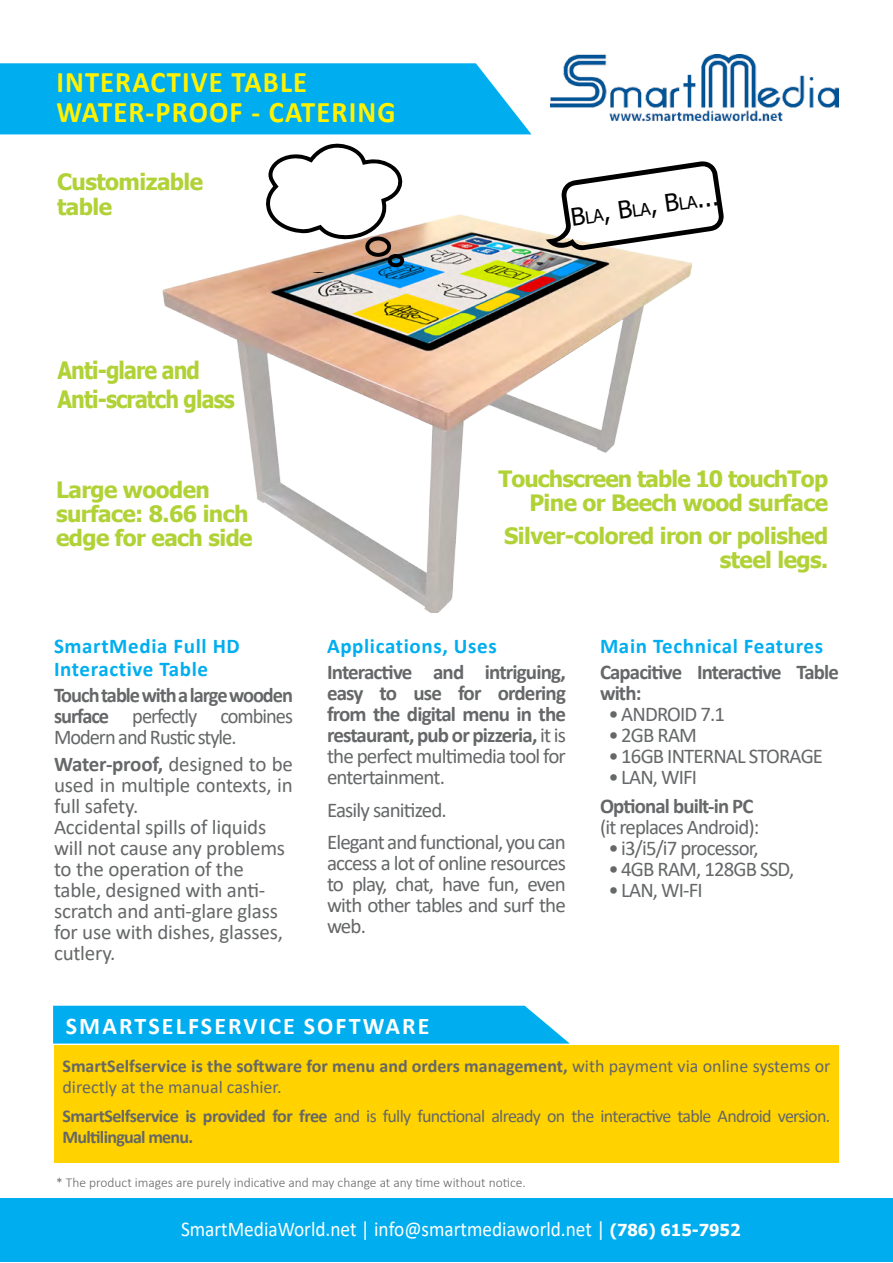
<style>
.page{position:relative;width:893px;height:1263px;background:#fff}
.page>*{position:absolute;margin:0;border:0;box-sizing:border-box;transform-origin:0 0}
.t1{font:700 30px "Calibri";letter-spacing:.04em;color:#fff200;scale:.95 1}
.t2{font:24.15px "Tahoma";color:#000}
.t3{font:700 24px "Tahoma";letter-spacing:-.04em;color:#b0d236;scale:.89 1}
.t4{font:700 24px "Calibri";letter-spacing:.09em;color:#fff}
.t5{font:700 22.5px/24px "Tahoma";letter-spacing:-.025em;color:#b0d236;text-align:right}
.t6{font:21px/21px "Calibri";letter-spacing:-.04em;color:#656768;text-align:justify}
.t7{font:700 21px/21px "Calibri";letter-spacing:-.04em;color:#656768;text-align:justify}
.t8{font:21px/21px "Calibri";letter-spacing:-.01em;color:#656768}
.t9{font:700 21px/23.1px "Calibri";letter-spacing:.03em;color:#00aeef}
.t10{font:21px "Calibri";color:#fff;scale:.92 1}
.t11{font:18px/21px "Calibri";letter-spacing:-.04em;color:#656768}
.t12{font:700 18px/21px "Calibri";color:#656768}
.t13{font:300 13.5px "Calibri";color:#656768}
.s1{font-size:16.95px}
.s2{font-weight:700}
.s3{font-weight:400}
.s4{font-family:"Tahoma";font-weight:700;font-size:16.5px}
</style>
<div class="page">
<div style="left:0;top:1198px;width:893px;height:64px;background:#00aeef"></div>
<img style="left:551px;top:54px;width:288px;height:68px">
<div style="left:0;top:63px;width:531px;height:71px;background:#00aeef"></div>
<img style="left:162px;top:214px;width:530px;height:398px">
<div style="left:54px;top:1045px;width:785px;height:118px;background:#ffd200"></div>
<div style="left:53px;top:1006px;width:516px;height:37px;background:#00aeef"></div>
<svg style="left:256px;top:144px;width:148px;height:129px"></svg>
<svg style="left:546px;top:161px;width:178px;height:89px"></svg>
<p class="t1" style="left:56px;top:60px;width:266px">INTERACTIVE TABLE</p>
<p class="t1" style="left:56px;top:90px;width:358px">WATER-PROOF - CATERING</p>
<p class="t5" style="left:57px;top:171px;width:147px">Customizable</p>
<p class="t5" style="left:57px;top:195px;width:56px">table</p>
<p class="t3" style="left:57px;top:353px;width:162px">Anti-glare and</p>
<p class="t3" style="left:57px;top:382px;width:201px">Anti-scratch glass</p>
<p class="t5" style="left:56px;top:478px;width:198px;text-align:left">Large wooden surface: 8.66 inch edge for each side</p>
<p class="t2" style="left:569px;top:201px;width:150px;rotate:-8deg">B<span class="s1">la</span>, B<span class="s1">la</span>, B<span class="s1">la</span>...</p>
<p class="t5" style="left:499px;top:468px;width:331px">Touchscreen table 10 touchTop<br>Pine or Beech wood surface</p>
<p class="t5" style="left:504px;top:524px;width:325px">Silver-colored iron or polished steel legs.</p>
<p class="t9" style="left:54px;top:634px;width:187px">SmartMedia Full HD<br>Interactive Table</p>
<p class="t6" style="left:54px;top:684px;width:241px"><span class="s2">Touch table with a large wooden surface</span> perfectly combines Modern and Rustic style.</p>
<p class="t6" style="left:54px;top:753px;width:240px"><span class="s2">Water-proof,</span> designed to be used in multiple contexts, in full safety.</p>
<p class="t8" style="left:54px;top:816px;width:233px">Accidental spills of liquids will not cause any problems to the operation of the table, designed with anti&shy;scratch and anti-glare glass for use with dishes, glasses, cutlery.</p>
<p class="t9" style="left:327px;top:634px;width:171px">Applications, Uses</p>
<p class="t7" style="left:327px;top:661px;width:241px">Interactive and intriguing, easy to use for ordering from the digital menu in the restaurant, pub or pizzeria, <span class="s3">it is the perfect multimedia tool for entertainment.</span></p>
<p class="t6" style="left:327px;top:799px;width:121px">Easily sanitized.</p>
<p class="t6" style="left:327px;top:831px;width:240px">Elegant and functional, you can access a lot of online resources to play, chat, have fun, even with other tables and surf the web.</p>
<p class="t4" style="left:66px;top:1009px;width:365px">SMARTSELFSERVICE SOFTWARE</p>
<p class="t9" style="left:600px;top:634px;width:225px">Main Technical Features</p>
<p class="t7" style="left:600px;top:661px;width:240px">Capacitive Interactive Table with:</p>
<p class="t6" style="left:608px;top:702px;width:118px">• ANDROID 7.1</p>
<p class="t6" style="left:608px;top:723px;width:90px">• 2GB RAM</p>
<p class="t6" style="left:608px;top:744px;width:216px">• 16GB INTERNAL STORAGE</p>
<p class="t6" style="left:608px;top:765px;width:90px">• LAN, WIFI</p>
<p class="t6" style="left:600px;top:795px;width:161px"><span class="s2">Optional built-in PC </span>(it replaces Android):</p>
<p class="t6" style="left:608px;top:837px;width:152px">• i3/i5/i7 processor,</p>
<p class="t6" style="left:608px;top:858px;width:187px">• 4GB RAM, 128GB SSD,</p>
<p class="t6" style="left:608px;top:879px;width:96px">• LAN, WI-FI</p>
<p class="t12" style="left:63px;top:1055px;width:769px">SmartSelfservice is the software for menu and orders management, <span class="s3">with payment via online systems or directly at the manual cashier.</span></p>
<p class="t11" style="left:63px;top:1105px;width:769px"><span class="s2">SmartSelfservice is provided for free</span> and is fully functional already on the interactive table Android version.<br><span class="s2">Multilingual menu.</span></p>
<p class="t13" style="left:56px;top:1174px;width:471px">* The product images are purely indicative and may change at any time without notice.</p>
<p class="t10" style="left:181px;top:1215px;width:610px">SmartMediaWorld.net | info@smartmediaworld.net | <span class="s4">(786) 615-7952</span></p>
</div>
